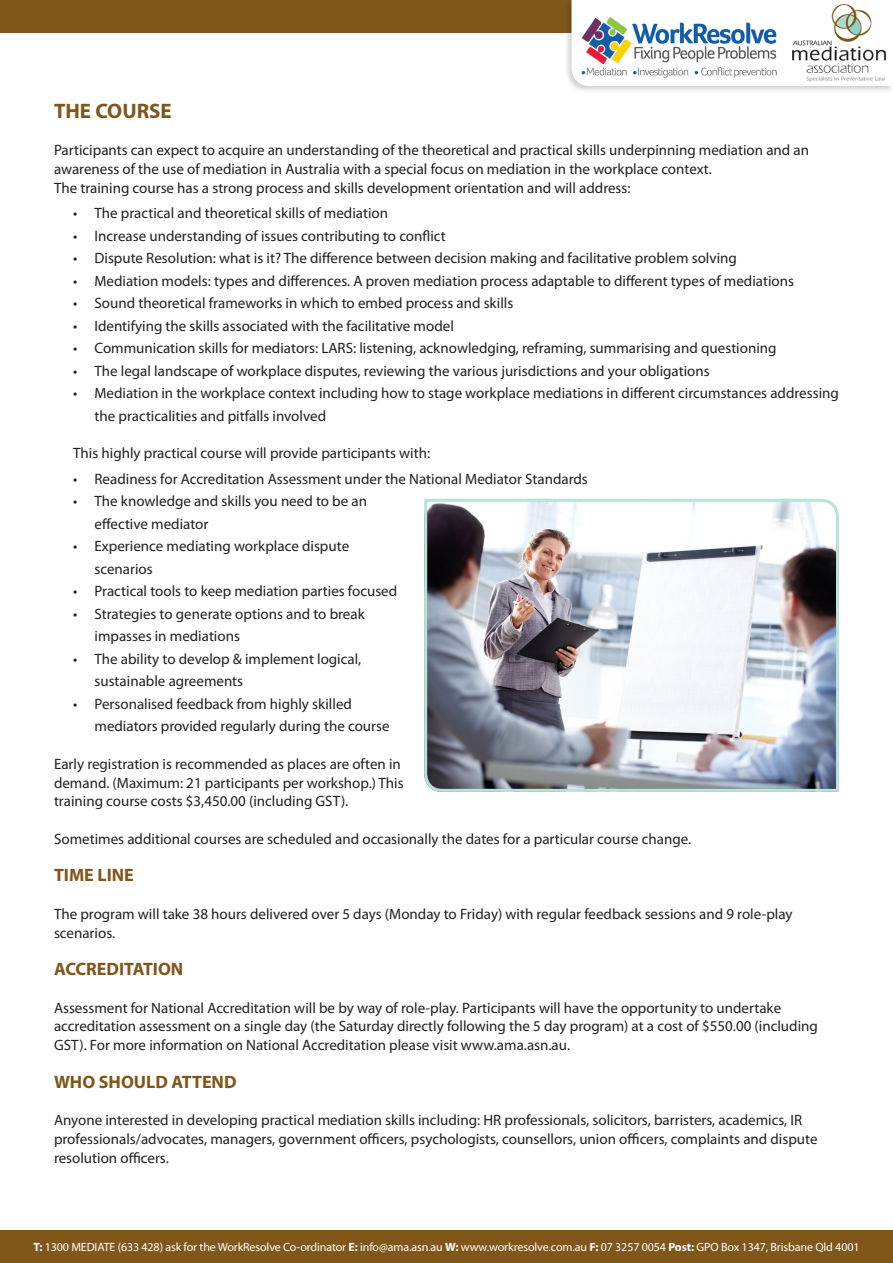
<style>
.page{position:relative;width:893px;height:1263px;background:#fff}
.page>*{position:absolute;margin:0;border:0;box-sizing:border-box;transform-origin:0 0}
.t1{font:700 21px "Myriad Pro";color:#80561a}
.t2{font:700 18px "Myriad Pro";color:#80561a}
.t3{font:15px/18.8px "Myriad Pro";color:#231f20}
.t4{font:12px "Myriad Pro";letter-spacing:-.01em;color:#fff}
.s1{font-weight:700}
</style>
<div class="page">
<div style="left:0;top:0;width:893px;height:32px;background:#80561a"></div>
<div style="left:564px;top:0;width:329px;height:93px;background:#231f20;opacity:.2"></div>
<div style="left:571px;top:0;width:322px;height:86px;background:#fff"></div>
<img style="left:792px;top:4px;width:94px;height:77px">
<div style="left:0;top:1231px;width:893px;height:32px;background:#80561a"></div>
<img style="left:581px;top:16px;width:195px;height:61px">
<img style="left:424px;top:498px;width:415px;height:294px">
<p class="t1" style="left:54px;top:97px;width:119px">THE COURSE</p>
<p class="t3" style="left:54px;top:141px;width:757px">Participants can expect to acquire an understanding of the theoretical and practical skills underpinning mediation and an awareness of the use of mediation in Australia with a special focus on mediation in the workplace context.</p>
<p class="t3" style="left:54px;top:178px;width:578px">The training course has a strong process and skills development orientation and will address:</p>
<p class="t3" style="left:73px;top:204px;width:316px">• The practical and theoretical skills of mediation</p>
<p class="t3" style="left:73px;top:226px;width:374px">• Increase understanding of issues contributing to conflict</p>
<p class="t3" style="left:73px;top:249px;width:665px">• Dispute Resolution: what is it? The difference between decision making and facilitative problem solving</p>
<p class="t3" style="left:73px;top:271px;width:722px">• Mediation models: types and differences. A proven mediation process adaptable to different types of mediations</p>
<p class="t3" style="left:73px;top:294px;width:442px">• Sound theoretical frameworks in which to embed process and skills</p>
<p class="t3" style="left:73px;top:316px;width:382px">• Identifying the skills associated with the facilitative model</p>
<p class="t3" style="left:73px;top:339px;width:705px">• Communication skills for mediators: LARS: listening, acknowledging, reframing, summarising and questioning</p>
<p class="t3" style="left:73px;top:361px;width:638px">• The legal landscape of workplace disputes, reviewing the various jurisdictions and your obligations</p>
<p class="t3" style="left:94px;top:382px;width:746px;line-height:22.5px;text-indent:-21px">• Mediation in the workplace context including how to stage workplace mediations in different circumstances addressing the practicalities and pitfalls involved</p>
<p class="t3" style="left:73px;top:444px;width:358px">This highly practical course will provide participants with:</p>
<p class="t3" style="left:73px;top:469px;width:516px">• Readiness for Accreditation Assessment under the National Mediator Standards</p>
<p class="t3" style="left:94px;top:490px;width:274px;line-height:22.5px;text-indent:-21px">• The knowledge and skills you need to be an effective mediator</p>
<p class="t3" style="left:94px;top:535px;width:256px;line-height:22.5px;text-indent:-21px">• Experience mediating workplace dispute scenarios</p>
<p class="t3" style="left:73px;top:582px;width:326px">• Practical tools to keep mediation parties focused</p>
<p class="t3" style="left:94px;top:602px;width:272px;line-height:22.5px;text-indent:-21px">• Strategies to generate options and to break impasses in mediations</p>
<p class="t3" style="left:94px;top:647px;width:268px;line-height:22.5px;text-indent:-21px">• The ability to develop &amp; implement logical, sustainable agreements</p>
<p class="t3" style="left:94px;top:692px;width:297px;line-height:22.5px;text-indent:-21px">• Personalised feedback from highly skilled mediators provided regularly during the course</p>
<p class="t3" style="left:54px;top:754px;width:351px">Early registration is recommended as places are often in demand. (Maximum: 21 participants per workshop.) This training course costs $3,450.00 (including GST).</p>
<p class="t3" style="left:54px;top:829px;width:639px">Sometimes additional courses are scheduled and occasionally the dates for a particular course change.</p>
<p class="t2" style="left:54px;top:863px;width:81px">TIME LINE</p>
<p class="t3" style="left:54px;top:904px;width:740px">The program will take 38 hours delivered over 5 days (Monday to Friday) with regular feedback sessions and 9 role-play scenarios.</p>
<p class="t2" style="left:54px;top:957px;width:131px">ACCREDITATION</p>
<p class="t3" style="left:54px;top:998px;width:765px">Assessment for National Accreditation will be by way of role-play. Participants will have the opportunity to undertake accreditation assessment on a single day (the Saturday directly following the 5 day program) at a cost of $550.00 (including<br>GST). For more information on National Accreditation please visit www.ama.asn.au.</p>
<p class="t2" style="left:54px;top:1070px;width:184px">WHO SHOULD ATTEND</p>
<p class="t3" style="left:54px;top:1110px;width:765px">Anyone interested in developing practical mediation skills including: HR professionals, solicitors, barristers, academics, IR professionals/advocates, managers, government officers, psychologists, counsellors, union officers, complaints and dispute resolution officers.</p>
<p class="t4" style="left:33px;top:1240px;width:828px"><span class="s1">T:</span> 1300 MEDIATE (633 428) ask for the WorkResolve Co-ordinator <span class="s1">E:</span> info@ama.asn.au <span class="s1">W:</span> www.workresolve.com.au <span class="s1">F:</span> 07 3257 0054 <span class="s1">Post:</span> GPO Box 1347, Brisbane Qld 4001</p>
</div>
